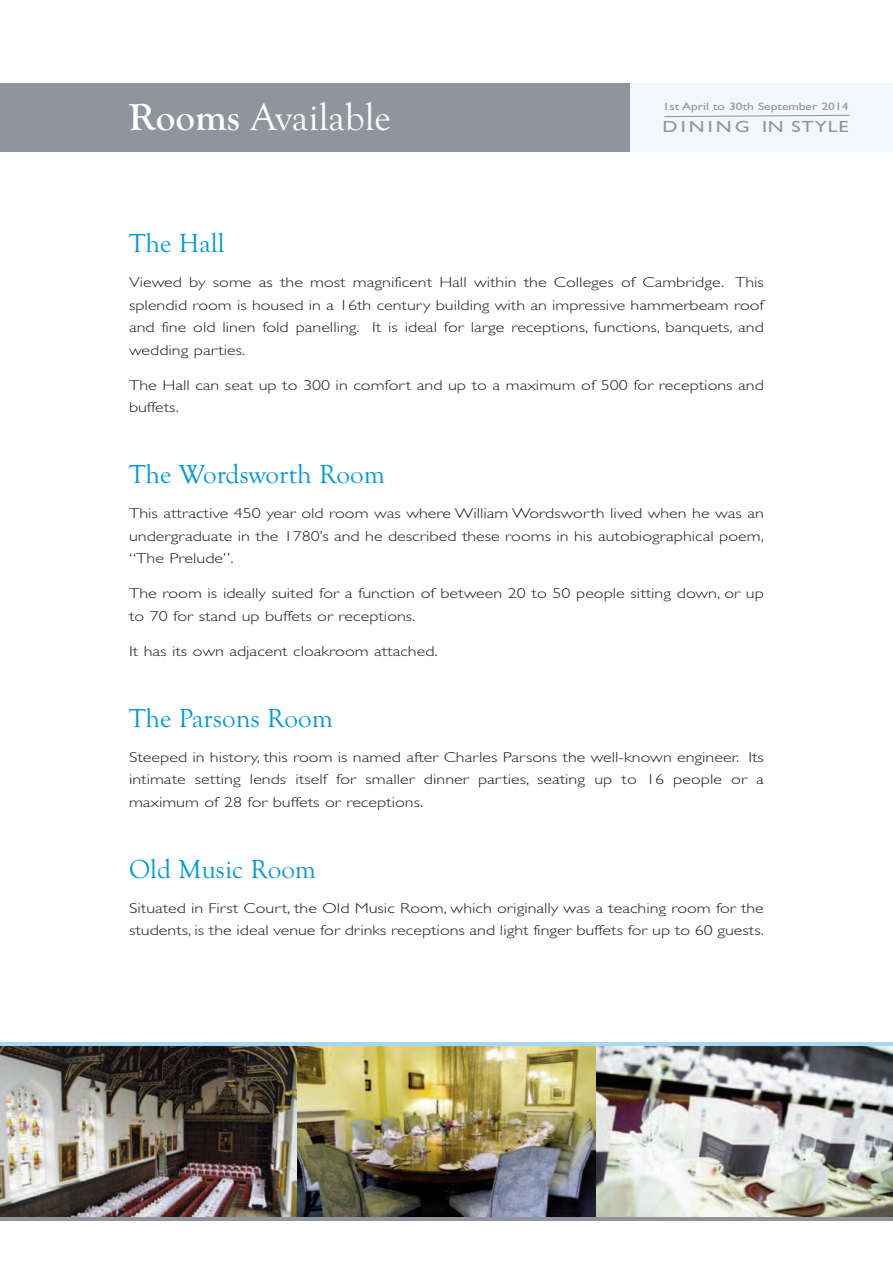
<style>
.page{position:relative;width:893px;height:1263px;background:#fff}
.page>*{position:absolute;margin:0;border:0;box-sizing:border-box;transform-origin:0 0}
.t1{font:39px "Goudy Old Style T";color:#fff}
.t2{font:27px "Goudy Old Style T";color:#0099d8}
.t3{font:16.2px "Gill Sans";letter-spacing:.095em;color:#8f959d;scale:1.25 1}
.t4{font:300 14.4px/22.5px "Gill Sans";color:#231f20;text-align:justify;scale:1.25 1}
.t5{font:10.8px "Gill Sans";color:#8f959d;scale:1.25 1}
.s1{font-weight:700}
</style>
<div class="page">
<div style="left:584px;top:83px;width:309px;height:68px;background:#f0f8fc"></div>
<div style="left:0;top:83px;width:629px;height:68px;background:#8f959d"></div>
<div style="left:0;top:1189px;width:893px;height:32px;background:linear-gradient(to right,#8f959d,#8f959d)"></div>
<div style="left:0;top:1042px;width:893px;height:38px;background:#a9d7f1"></div>
<svg style="left:664px;top:114px;width:186px;height:3px"></svg>
<img style="left:0;top:1046px;width:298px;height:170px">
<img style="left:595px;top:1046px;width:298px;height:170px">
<img style="left:298px;top:1046px;width:297px;height:170px">
<h1 class="t1" style="left:129px;top:93px;width:264px"><span class="s1">Rooms</span> Available</h1>
<p class="t5" style="left:663px;top:100px;width:150px">1st April to 30th September 2014</p>
<p class="t3" style="left:663px;top:117px;width:150px">DINING IN STYLE</p>
<h2 class="t2" style="left:129px;top:227px;width:97px">The Hall</h2>
<p class="t4" style="left:129px;top:271px;width:509px">Viewed by some as the most magnificent Hall within the Colleges of Cambridge. This splendid room is housed in a 16th century building with an impressive hammerbeam roof and fine old linen fold panelling. It is ideal for large receptions, functions, banquets, and wedding parties.</p>
<p class="t4" style="left:129px;top:374px;width:509px">The Hall can seat up to 300 in comfort and up to a maximum of 500 for receptions and buffets.</p>
<h2 class="t2" style="left:129px;top:458px;width:257px">The Wordsworth Room</h2>
<p class="t4" style="left:129px;top:502px;width:509px">This attractive 450 year old room was where William Wordsworth lived when he was an undergraduate in the 1780’s and he described these rooms in his autobiographical poem, “The Prelude”.</p>
<p class="t4" style="left:129px;top:582px;width:509px">The room is ideally suited for a function of between 20 to 50 people sitting down, or up to 70 for stand up buffets or receptions.</p>
<p class="t4" style="left:129px;top:640px;width:248px">It has its own adjacent cloakroom attached.</p>
<h2 class="t2" style="left:129px;top:702px;width:205px">The Parsons Room</h2>
<p class="t4" style="left:129px;top:746px;width:509px">Steeped in history, this room is named after Charles Parsons the well-known engineer. Its intimate setting lends itself for smaller dinner parties, seating up to 16 people or a maximum of 28 for buffets or receptions.</p>
<h2 class="t2" style="left:129px;top:852px;width:189px">Old Music Room</h2>
<p class="t4" style="left:129px;top:896px;width:509px">Situated in First Court, the Old Music Room, which originally was a teaching room for the students, is the ideal venue for drinks receptions and light finger buffets for up to 60 guests.</p>
</div>
